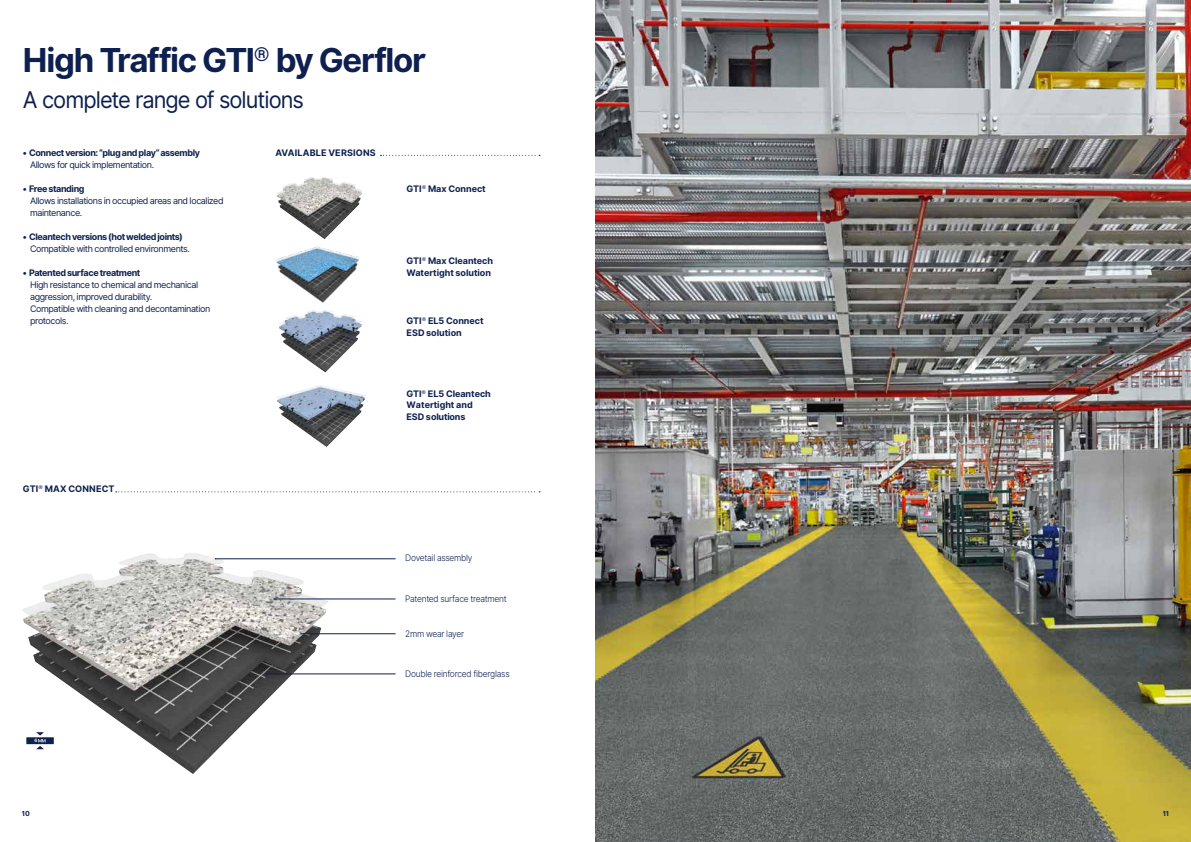
<style>
.page{position:relative;width:1191px;height:842px;background:#fff}
.page>*{position:absolute;margin:0;border:0;box-sizing:border-box;transform-origin:0 0}
.t1{font:700 33px "Inter";letter-spacing:-.04em;color:#0e2050}
.t2{font:23px "Inter";letter-spacing:-.045em;color:#0e2050;scale:.95 1}
.t3{font:9px/12px "Inter";letter-spacing:-.045em;color:#0e2050}
.t4{font:700 9px/12px "Inter";letter-spacing:-.005em;color:#0e2050}
.t5{font:300 9px "Inter";letter-spacing:-.03em;color:#0e2050;scale:.94 1}
.t6{font:700 9px/12px "Inter";letter-spacing:-.045em;color:#0e2050}
.t7{font:700 9px "Inter";letter-spacing:.02em;color:#0e2050}
.t8{font:700 7px "Inter";color:#0e2050}
.t9{font:600 4.6px "Inter";color:#fff}
.s1{font-weight:400}
.s2{font-weight:700}
</style>
<div class="page">
<svg style="left:380px;top:155px;width:160px;height:1px"></svg>
<svg style="left:116px;top:491px;width:424px;height:1px"></svg>
<img style="left:595px;top:0;width:596px;height:842px">
<img style="left:276px;top:177px;width:86px;height:126px">
<img style="left:277px;top:385px;width:89px;height:62px">
<img style="left:279px;top:310px;width:83px;height:62px">
<img style="left:23px;top:553px;width:306px;height:221px">
<hr style="left:215px;top:559px;width:180px;height:1px;background:#0e2050">
<hr style="left:274px;top:599px;width:121px;height:1px;background:#0e2050">
<hr style="left:301px;top:634px;width:94px;height:1px;background:#0e2050">
<hr style="left:266px;top:674px;width:129px;height:1px;background:#0e2050">
<h1 class="t1" style="left:23px;top:36px;width:405px">High Traffic GTI<sup>®</sup> by Gerflor</h1>
<h2 class="t2" style="left:23px;top:83px;width:297px">A complete range of solutions</h2>
<p class="t6" style="left:30px;top:147px;width:171px;text-indent:-7px"><span class="s1">•</span> Connect version: “plug and play“ assembly<br><span class="s1">Allows for quick implementation.</span></p>
<p class="t3" style="left:30px;top:183px;width:195px;text-indent:-7px">• <span class="s2">Free standing<br></span>Allows installations in occupied areas and localized maintenance.</p>
<p class="t3" style="left:30px;top:231px;width:161px;text-indent:-7px">• <span class="s2">Cleantech versions (hot welded joints)<br></span>Compatible with controlled environments.</p>
<p class="t3" style="left:30px;top:267px;width:182px;text-indent:-7px">• <span class="s2">Patented surface treatment<br></span>High resistance to chemical and mechanical aggression, improved durability.<br>Compatible with cleaning and decontamination protocols.</p>
<p class="t7" style="left:275px;top:146px;width:102px">AVAILABLE VERSIONS</p>
<p class="t4" style="left:23px;top:483px;width:93px">GTI<sup>®</sup> MAX CONNECT</p>
<p class="t9" style="left:34px;top:737px;width:4px">6</p>
<p class="t4" style="left:406px;top:183px;width:81px">GTI<sup>®</sup> Max Connect</p>
<p class="t4" style="left:406px;top:255px;width:88px">GTI<sup>®</sup> Max Cleantech<br>Watertight solution</p>
<p class="t4" style="left:406px;top:315px;width:79px">GTI<sup>®</sup> EL5 Connect<br>ESD solution</p>
<p class="t4" style="left:406px;top:388px;width:86px;line-height:11px">GTI<sup>®</sup> EL5 Cleantech<br>Watertight and</p>
<p class="t4" style="left:406px;top:411px;width:60px">ESD solutions</p>
<p class="t5" style="left:405px;top:551px;width:73px">Dovetail assembly</p>
<p class="t5" style="left:405px;top:592px;width:109px">Patented surface treatment</p>
<p class="t5" style="left:405px;top:627px;width:64px">2mm wear layer</p>
<p class="t5" style="left:405px;top:667px;width:113px">Double reinforced fiberglass</p>
<p class="t8" style="left:22px;top:808px;width:10px">10</p>
<p class="t8" style="left:1162px;top:808px;width:8px">11</p>
</div>
